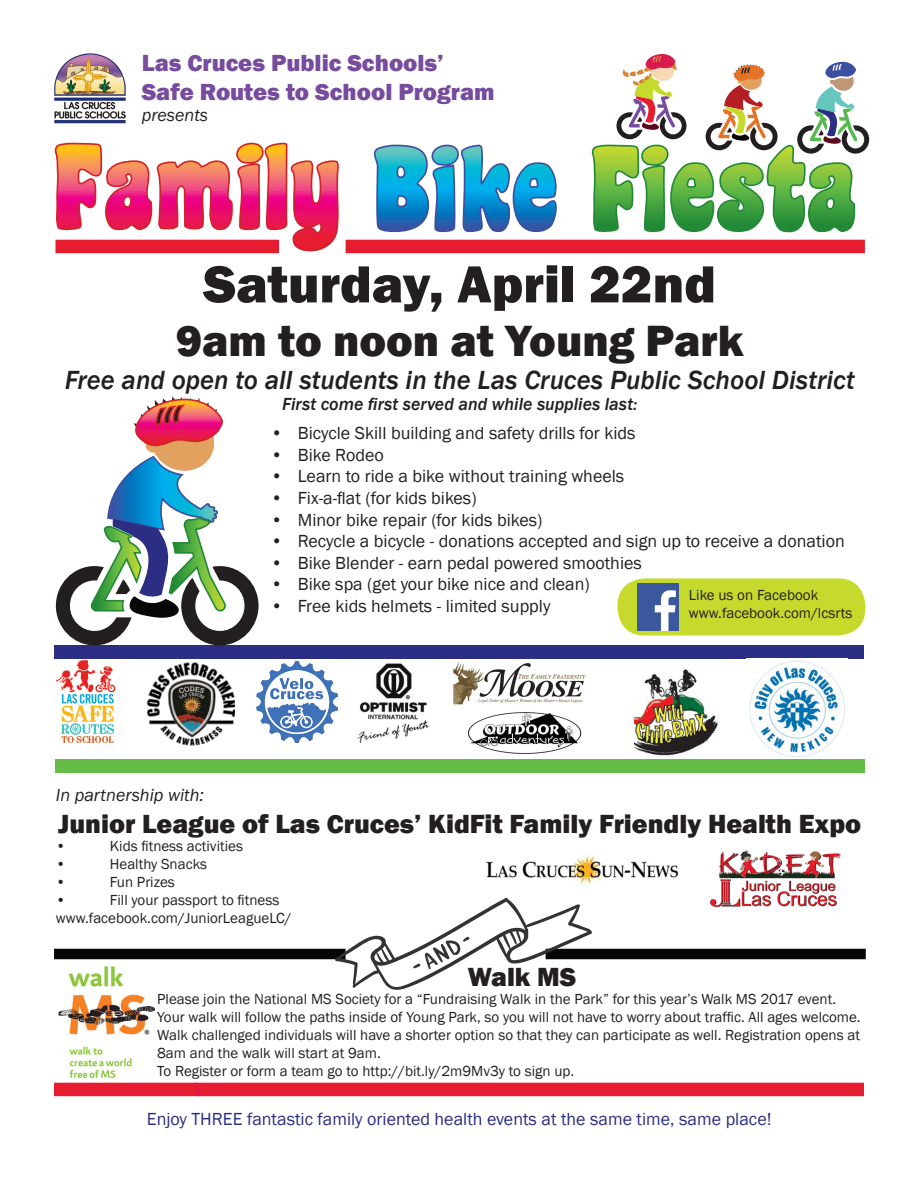
<style>
.page{position:relative;width:918px;height:1188px;background:#fff}
.page>*{position:absolute;margin:0;border:0;box-sizing:border-box;transform-origin:0 0}
.t1{font:800 54px "Franklin Gothic";color:#231f20}
.t2{font:800 45px "Franklin Gothic";color:#231f20}
.t3{font:800 27px "Franklin Gothic";color:#231f20}
.t4{font:italic 500 27px "Franklin Gothic";color:#231f20}
.t5{font:800 24px "Franklin Gothic";color:#774b9e}
.t6{font:18px "Franklin Gothic";color:#231f20}
.t7{font:18px "Franklin Gothic";color:#2b2e82}
.t8{font:italic 500 18px "Franklin Gothic";color:#231f20}
.t9{font:italic 18px "Franklin Gothic";color:#231f20}
.t10{font:15px/18px "Franklin Gothic";color:#231f20}
</style>
<div class="page">
<svg style="left:54px;top:142px;width:285px;height:110px"></svg>
<svg style="left:373px;top:144px;width:184px;height:89px"></svg>
<div style="left:346px;top:240px;width:519px;height:13px;background:#e61c30"></div>
<div style="left:56px;top:240px;width:223px;height:13px;background:#e61c30"></div>
<div style="left:54px;top:1083px;width:810px;height:13px;background:#e61c30"></div>
<img style="left:466px;top:712px;width:116px;height:44px">
<img style="left:357px;top:663px;width:72px;height:80px">
<img style="left:634px;top:669px;width:83px;height:87px">
<div style="left:54px;top:645px;width:810px;height:13px;background:#2b2e82"></div>
<img style="left:256px;top:662px;width:81px;height:81px">
<img style="left:56px;top:660px;width:60px;height:82px">
<img style="left:143px;top:658px;width:91px;height:88px">
<div style="left:618px;top:578px;width:247px;height:57px;background:#c6d92d;border-radius:27px"></div>
<img style="left:638px;top:584px;width:40px;height:47px">
<img style="left:54px;top:53px;width:72px;height:71px">
<img style="left:709px;top:850px;width:132px;height:58px">
<svg style="left:591px;top:54px;width:278px;height:179px"></svg>
<svg style="left:56px;top:397px;width:203px;height:248px"></svg>
<img style="left:59px;top:967px;width:96px;height:112px">
<svg style="left:194px;top:1082px;width:8px;height:15px"></svg>
<div style="left:54px;top:949px;width:292px;height:10px;background:#060706"></div>
<div style="left:546px;top:949px;width:320px;height:10px;background:#060706"></div>
<svg style="left:335px;top:897px;width:257px;height:93px"></svg>
<img style="left:486px;top:855px;width:193px;height:30px">
<img style="left:749px;top:661px;width:96px;height:96px">
<div style="left:56px;top:759px;width:809px;height:14px;background:#65bc46"></div>
<img style="left:453px;top:663px;width:133px;height:41px">
<p class="t5" style="left:142px;top:47px;width:304px">Las Cruces Public Schools’</p>
<p class="t5" style="left:142px;top:76px;width:354px">Safe Routes to School Program</p>
<p class="t9" style="left:142px;top:104px;width:68px">presents</p>
<p class="t1" style="left:203px;top:249px;width:514px">Saturday, April 22nd</p>
<p class="t2" style="left:176px;top:312px;width:569px">9am to noon at Young Park</p>
<p class="t4" style="left:65px;top:363px;width:792px">Free and open to all students in the Las Cruces Public School District</p>
<p class="t8" style="left:282px;top:393px;width:357px">First come first served and while supplies last:</p>
<p class="t6" style="left:271px;top:422px;width:366px">• Bicycle Skill building and safety drills for kids</p>
<p class="t6" style="left:271px;top:444px;width:115px">• Bike Rodeo</p>
<p class="t6" style="left:271px;top:465px;width:355px">• Learn to ride a bike without training wheels</p>
<p class="t6" style="left:271px;top:487px;width:207px">• Fix-a-flat (for kids bikes)</p>
<p class="t6" style="left:271px;top:508px;width:273px">• Minor bike repair (for kids bikes)</p>
<p class="t6" style="left:271px;top:530px;width:576px">• Recycle a bicycle - donations accepted and sign up to receive a donation</p>
<p class="t6" style="left:271px;top:552px;width:373px">• Bike Blender - earn pedal powered smoothies</p>
<p class="t6" style="left:271px;top:573px;width:321px">• Bike spa (get your bike nice and clean)</p>
<p class="t6" style="left:271px;top:595px;width:281px">• Free kids helmets - limited supply</p>
<p class="t10" style="left:689px;top:586px;width:131px">Like us on Facebook</p>
<p class="t10" style="left:689px;top:604px;width:165px">www.facebook.com/lcsrts</p>
<p class="t9" style="left:56px;top:783px;width:150px">In partnership with:</p>
<p class="t3" style="left:58px;top:807px;width:805px">Junior League of Las Cruces’ KidFit Family Friendly Health Expo</p>
<p class="t10" style="left:56px;top:837px;width:12px">•</p>
<p class="t10" style="left:110px;top:837px;width:135px">Kids fitness activities</p>
<p class="t10" style="left:56px;top:855px;width:12px">•</p>
<p class="t10" style="left:110px;top:855px;width:99px">Healthy Snacks</p>
<p class="t10" style="left:56px;top:873px;width:12px">•</p>
<p class="t10" style="left:110px;top:873px;width:67px">Fun Prizes</p>
<p class="t10" style="left:56px;top:891px;width:12px">•</p>
<p class="t10" style="left:56px;top:891px;width:237px;text-indent:54px">Fill your passport to fitness www.facebook.com/JuniorLeagueLC/</p>
<p class="t3" style="left:468px;top:959px;width:110px">Walk MS</p>
<p class="t10" style="left:157px;top:990px;width:705px">Please join the National MS Society for a “Fundraising Walk in the Park” for this year’s Walk MS 2017 event.<br>Your walk will follow the paths inside of Young Park, so you will not have to worry about traffic. All ages welcome.<br>Walk challenged individuals will have a shorter option so that they can participate as well. Registration opens at 8am and the walk will start at 9am.</p>
<p class="t10" style="left:157px;top:1062px;width:419px">To Register or form a team go to http://bit.ly/2m9Mv3y to sign up.</p>
<p class="t7" style="left:147px;top:1108px;width:626px">Enjoy THREE fantastic family oriented health events at the same time, same place!</p>
</div>
